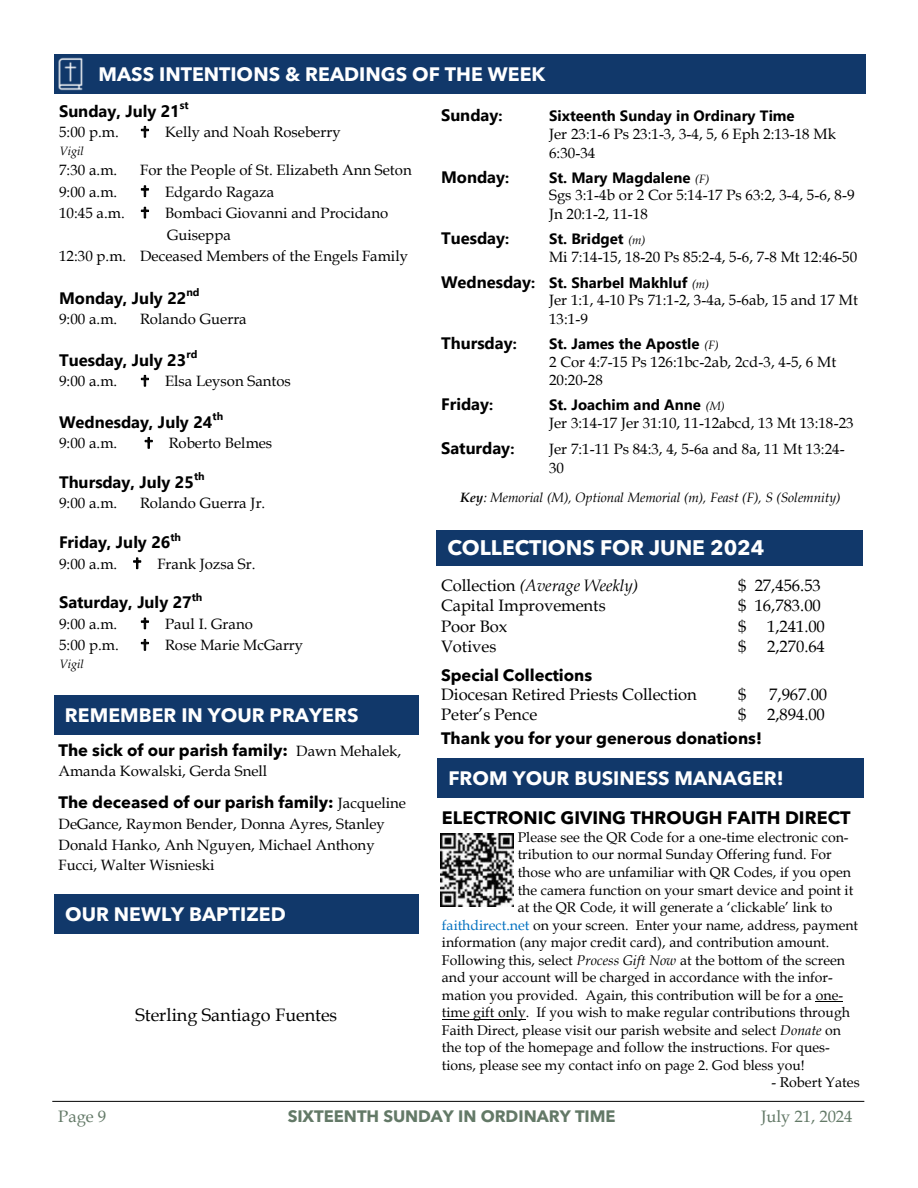
<style>
.page{position:relative;width:918px;height:1188px;background:#fff}
.page>*{position:absolute;margin:0;border:0;box-sizing:border-box;transform-origin:0 0}
.t1{font:700 21px "Avenir Next LT Pro";color:#fff}
.t2{font:700 19.5px "Avenir Next LT Pro";color:#fff}
.t3{font:700 18px "Avenir Next LT Pro";color:#000}
.t4{font:18px "Book Antiqua";color:#000}
.t5{font:700 16.65px "Segoe UI";color:#000}
.t6{font:16.65px "Book Antiqua";letter-spacing:-.005em;color:#000}
.t7{font:700 16.5px "Avenir Next LT Pro";color:#000}
.t8{font:700 16.5px "Segoe UI";color:#000}
.t9{font:16.5px "Book Antiqua";color:#000}
.t10{font:700 16.5px "Avenir Next LT Pro";color:#637967}
.t11{font:italic 16.5px "Book Antiqua";color:#000}
.t12{font:16.5px "Book Antiqua";color:#637967}
.t13{font:15px/18.6px "Book Antiqua";color:#000}
.t14{font:700 15px "Segoe UI";color:#000}
.t15{font:14.25px "Book Antiqua";color:#000}
.t16{font:14.1px "Book Antiqua";color:#000}
.t17{font:italic 13.5px "Book Antiqua";color:#000}
.t18{font:italic 12px "Book Antiqua";color:#000}
.t19{font:700 10.8px "Segoe UI";letter-spacing:-.005em;color:#000}
.s1{font-size:15px}
.s2{font-family:"Book Antiqua";font-weight:400;font-style:italic;font-size:12px}
.s3{font-size:16.5px}
.s4{font-weight:700}
.s5{font-style:normal}
.s6{font-family:"Book Antiqua";font-weight:400;font-size:15px}
.s7{color:#0070c0}
.s8{font-style:italic}
</style>
<div class="page">
<hr style="left:52px;top:1101px;width:812px;height:1px;background:#000">
<div style="left:54px;top:54px;width:811px;height:39px;background:#11386a"></div>
<div style="left:54px;top:695px;width:365px;height:40px;background:#11386a"></div>
<svg style="left:816px;top:1001px;width:27px;height:1px"></svg>
<hr style="left:442px;top:1019px;width:84px;height:1px;background:#000">
<div style="left:438px;top:758px;width:426px;height:40px;background:#11386a"></div>
<img style="left:58px;top:57px;width:25px;height:34px">
<div style="left:437px;top:530px;width:426px;height:36px;background:#11386a"></div>
<img style="left:441px;top:834px;width:72px;height:72px">
<div style="left:55px;top:895px;width:364px;height:39px;background:#11386a"></div>
<p class="t2" style="left:98px;top:62px;width:448px">MASS INTENTIONS &amp; READINGS OF THE WEEK</p>
<p class="t5" style="left:59px;top:99px;width:122px">Sunday, July 21</p>
<p class="t19" style="left:180px;top:97px;width:10px">st</p>
<p class="t13" style="left:59px;top:123px;width:61px">5:00 p.m.</p>
<p class="t13" style="left:165px;top:123px;width:177px">Kelly and Noah Roseberry</p>
<p class="t18" style="left:59px;top:144px;width:26px">Vigil</p>
<p class="t13" style="left:59px;top:161px;width:60px">7:30 a.m.</p>
<p class="t13" style="left:140px;top:161px;width:273px">For the People of St. Elizabeth Ann Seton</p>
<p class="t13" style="left:59px;top:182px;width:60px">9:00 a.m.</p>
<p class="t13" style="left:165px;top:182px;width:111px">Edgardo Ragaza</p>
<p class="t13" style="left:59px;top:204px;width:67px">10:45 a.m.</p>
<p class="t13" style="left:165px;top:202px;width:225px;line-height:21.6px">Bombaci Giovanni and Procidano<br>Guiseppa</p>
<p class="t13" style="left:59px;top:247px;width:351px">12:30 p.m. Deceased Members of the Engels Family</p>
<p class="t8" style="left:59px;top:286px;width:129px">Monday, July 22</p>
<p class="t19" style="left:187px;top:284px;width:15px">nd</p>
<p class="t13" style="left:59px;top:310px;width:60px">9:00 a.m.</p>
<p class="t13" style="left:140px;top:310px;width:108px">Rolando Guerra</p>
<p class="t5" style="left:59px;top:348px;width:129px">Tuesday, July 23</p>
<p class="t19" style="left:187px;top:346px;width:13px">rd</p>
<p class="t13" style="left:59px;top:372px;width:60px">9:00 a.m.</p>
<p class="t13" style="left:165px;top:372px;width:127px">Elsa Leyson Santos</p>
<p class="t8" style="left:59px;top:410px;width:155px">Wednesday, July 24</p>
<p class="t19" style="left:213px;top:409px;width:12px">th</p>
<p class="t13" style="left:59px;top:434px;width:60px">9:00 a.m.</p>
<p class="t13" style="left:169px;top:434px;width:105px">Roberto Belmes</p>
<p class="t8" style="left:59px;top:470px;width:136px">Thursday, July 25</p>
<p class="t19" style="left:194px;top:469px;width:12px">th</p>
<p class="t13" style="left:59px;top:494px;width:60px">9:00 a.m.</p>
<p class="t13" style="left:140px;top:494px;width:127px">Rolando Guerra Jr.</p>
<p class="t8" style="left:59px;top:531px;width:113px">Friday, July 26</p>
<p class="t19" style="left:170px;top:529px;width:12px">th</p>
<p class="t13" style="left:59px;top:555px;width:60px">9:00 a.m.</p>
<p class="t13" style="left:157px;top:555px;width:100px">Frank Jozsa Sr.</p>
<p class="t8" style="left:59px;top:591px;width:134px">Saturday, July 27</p>
<p class="t19" style="left:192px;top:589px;width:12px">th</p>
<p class="t13" style="left:59px;top:615px;width:60px">9:00 a.m.</p>
<p class="t13" style="left:165px;top:615px;width:89px">Paul I. Grano</p>
<p class="t13" style="left:59px;top:636px;width:61px">5:00 p.m.</p>
<p class="t13" style="left:165px;top:636px;width:140px">Rose Marie McGarry</p>
<p class="t18" style="left:59px;top:657px;width:26px">Vigil</p>
<p class="t8" style="left:441px;top:103px;width:63px">Sunday<span class="s1">:</span></p>
<p class="t14" style="left:549px;top:105px;width:247px">Sixteenth Sunday in Ordinary Time</p>
<p class="t13" style="left:549px;top:125px;width:288px">Jer 23:1-6 Ps 23:1-3, 3-4, 5, 6 Eph 2:13-18 Mk<br>6:30-34</p>
<p class="t8" style="left:441px;top:165px;width:70px">Monday<span class="s1">:</span></p>
<p class="t14" style="left:549px;top:166px;width:162px">St. Mary Magdalene <span class="s2">(F)</span></p>
<p class="t13" style="left:549px;top:186px;width:307px">Sgs 3:1-4b or 2 Cor 5:14-17 Ps 63:2, 3-4, 5-6, 8-9<br>Jn 20:1-2, 11-18</p>
<p class="t8" style="left:441px;top:226px;width:70px">Tuesday<span class="s1">:</span></p>
<p class="t14" style="left:549px;top:228px;width:98px">St. Bridget <span class="s2">(m)</span></p>
<p class="t13" style="left:549px;top:247px;width:310px">Mi 7:14-15, 18-20 Ps 85:2-4, 5-6, 7-8 Mt 12:46-50</p>
<p class="t14" style="left:441px;top:271px;width:270px"><span class="s3">Wednesday</span>: St. Sharbel Makhluf <span class="s2">(m)</span></p>
<p class="t13" style="left:549px;top:291px;width:310px">Jer 1:1, 4-10 Ps 71:1-2, 3-4a, 5-6ab, 15 and 17 Mt<br>13:1-9</p>
<p class="t8" style="left:441px;top:331px;width:77px">Thursday<span class="s1">:</span></p>
<p class="t14" style="left:549px;top:333px;width:171px">St. James the Apostle <span class="s2">(F)</span></p>
<p class="t13" style="left:549px;top:353px;width:289px">2 Cor 4:7-15 Ps 126:1bc-2ab, 2cd-3, 4-5, 6 Mt<br>20:20-28</p>
<p class="t8" style="left:441px;top:392px;width:54px">Friday<span class="s1">:</span></p>
<p class="t14" style="left:549px;top:394px;width:177px">St. Joachim and Anne <span class="s2">(M)</span></p>
<p class="t13" style="left:549px;top:414px;width:306px">Jer 3:14-17 Jer 31:10, 11-12abcd, 13 Mt 13:18-23</p>
<p class="t8" style="left:441px;top:436px;width:75px">Saturday<span class="s1">:</span></p>
<p class="t13" style="left:549px;top:440px;width:297px">Jer 7:1-11 Ps 84:3, 4, 5-6a and 8a, 11 Mt 13:24-<br>30</p>
<p class="t17" style="left:460px;top:490px;width:382px"><span class="s4">Key</span>: Memorial (M), Optional Memorial (m), Feast (F), S (Solemnity)</p>
<p class="t1" style="left:448px;top:535px;width:318px">COLLECTIONS FOR JUNE 2024</p>
<p class="t11" style="left:441px;top:576px;width:199px"><span class="s5">Collection</span> (Average Weekly)</p>
<p class="t9" style="left:738px;top:576px;width:84px">$ 27,456.53</p>
<p class="t9" style="left:441px;top:596px;width:166px">Capital Improvements</p>
<p class="t9" style="left:738px;top:596px;width:84px">$ 16,783.00</p>
<p class="t6" style="left:441px;top:617px;width:68px">Poor Box</p>
<p class="t6" style="left:738px;top:617px;width:88px">$ 1,241.00</p>
<p class="t9" style="left:441px;top:637px;width:57px">Votives</p>
<p class="t9" style="left:738px;top:637px;width:88px">$ 2,270.64</p>
<p class="t7" style="left:441px;top:665px;width:153px">Special Collections</p>
<p class="t9" style="left:441px;top:685px;width:257px">Diocesan Retired Priests Collection</p>
<p class="t9" style="left:738px;top:685px;width:10px">$</p>
<p class="t9" style="left:769px;top:685px;width:59px">7,967.00</p>
<p class="t9" style="left:441px;top:705px;width:98px">Peter’s Pence</p>
<p class="t9" style="left:738px;top:705px;width:88px">$ 2,894.00</p>
<p class="t7" style="left:441px;top:728px;width:322px">Thank you for your generous donations!</p>
<p class="t2" style="left:65px;top:703px;width:295px">REMEMBER IN YOUR PRAYERS</p>
<p class="t7" style="left:58px;top:740px;width:344px">The sick of our parish family: <span class="s6">Dawn Mehalek,</span></p>
<p class="t13" style="left:58px;top:762px;width:210px">Amanda Kowalski, Gerda Snell</p>
<p class="t7" style="left:58px;top:793px;width:349px">The deceased of our parish family: <span class="s6">Jacqueline</span></p>
<p class="t13" style="left:58px;top:814px;width:328px;line-height:20.4px">DeGance, Raymon Bender, Donna Ayres, Stanley<br>Donald Hanko, Anh Nguyen, Michael Anthony<br>Fucci, Walter Wisnieski</p>
<p class="t2" style="left:448px;top:766px;width:337px">FROM YOUR BUSINESS MANAGER!</p>
<p class="t3" style="left:442px;top:807px;width:410px">ELECTRONIC GIVING THROUGH FAITH DIRECT</p>
<p class="t16" style="left:518px;top:829px;width:332px">Please see the QR Code for a one-time electronic con-</p>
<p class="t16" style="left:518px;top:846px;width:316px">tribution to our normal Sunday Offering fund. For</p>
<p class="t16" style="left:518px;top:864px;width:335px">those who are unfamiliar with QR Codes, if you open</p>
<p class="t16" style="left:518px;top:882px;width:337px">the camera function on your smart device and point it</p>
<p class="t16" style="left:518px;top:899px;width:316px">at the QR Code, it will generate a ‘clickable’ link to</p>
<p class="t16" style="left:442px;top:917px;width:418px"><span class="s7">faithdirect.net</span> on your screen. Enter your name, address, payment</p>
<p class="t16" style="left:442px;top:934px;width:389px">information (any major credit card), and contribution amount.</p>
<p class="t16" style="left:442px;top:952px;width:405px">Following this, select <span class="s8">Process Gift Now</span> at the bottom of the screen</p>
<p class="t16" style="left:442px;top:969px;width:392px">and your account will be charged in accordance with the infor-</p>
<p class="t16" style="left:442px;top:987px;width:403px">mation you provided. Again, this contribution will be for a one-</p>
<p class="t16" style="left:442px;top:1004px;width:410px">time gift only. If you wish to make regular contributions through</p>
<p class="t16" style="left:442px;top:1022px;width:401px">Faith Direct, please visit our parish website and select <span class="s8">Donate</span> on</p>
<p class="t16" style="left:442px;top:1039px;width:389px">the top of the homepage and follow the instructions. For ques-</p>
<p class="t16" style="left:442px;top:1057px;width:364px">tions, please see my contact info on page 2. God bless you!</p>
<p class="t15" style="left:771px;top:1074px;width:90px">- Robert Yates</p>
<p class="t2" style="left:65px;top:903px;width:222px">OUR NEWLY BAPTIZED</p>
<p class="t4" style="left:135px;top:1005px;width:203px">Sterling Santiago Fuentes</p>
<p class="t12" style="left:58px;top:1107px;width:49px">Page 9</p>
<p class="t10" style="left:288px;top:1106px;width:329px">SIXTEENTH SUNDAY IN ORDINARY TIME</p>
<p class="t12" style="left:761px;top:1107px;width:93px">July 21, 2024</p>
</div>
